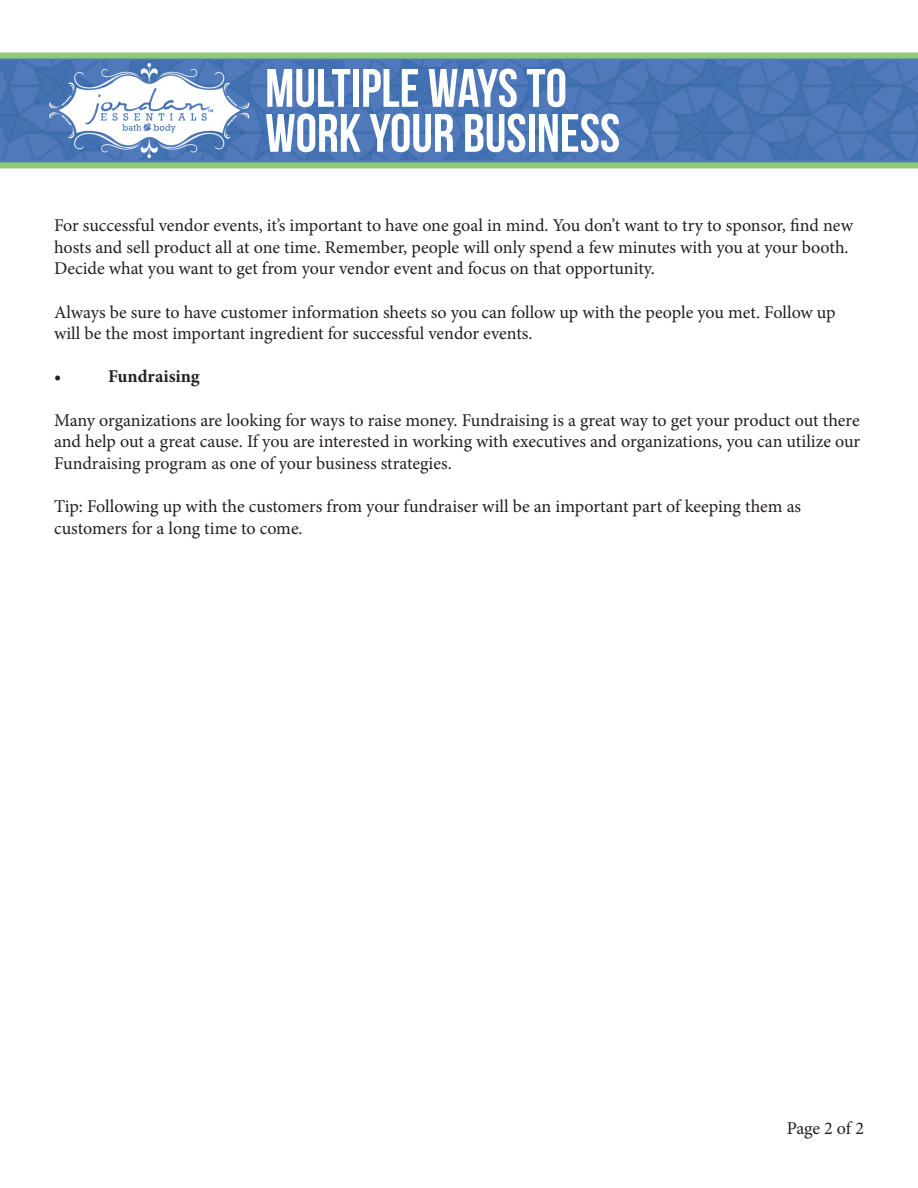
<style>
.page{position:relative;width:918px;height:1188px;background:#fff}
.page>*{position:absolute;margin:0;border:0;box-sizing:border-box;transform-origin:0 0}
.t1{font:54px "Bebas Neue";color:#fff}
.t2{font:18px/21.6px "Minion Pro";letter-spacing:-.005em;color:#231f20}
.t3{font:700 18px "Minion Pro";color:#231f20}
</style>
<div class="page">
<svg style="left:0;top:52px;width:918px;height:116px;background:#7fb48b"></svg>
<img style="left:0;top:61px;width:918px;height:98px">
<img style="left:42px;top:57px;width:214px;height:106px">
<p class="t1" style="left:265px;top:59px;width:303px">MULTIPLE WAYS TO</p>
<p class="t1" style="left:265px;top:104px;width:356px">WORK YOUR BUSINESS</p>
<p class="t2" style="left:54px;top:215px;width:801px">For successful vendor events, it’s important to have one goal in mind. You don’t want to try to sponsor, find new hosts and sell product all at one time. Remember, people will only spend a few minutes with you at your booth.<br>Decide what you want to get from your vendor event and focus on that opportunity.</p>
<p class="t2" style="left:54px;top:301px;width:783px">Always be sure to have customer information sheets so you can follow up with the people you met. Follow up will be the most important ingredient for successful vendor events.</p>
<p class="t3" style="left:54px;top:364px;width:9px">•</p>
<p class="t3" style="left:108px;top:364px;width:93px">Fundraising</p>
<p class="t2" style="left:54px;top:409px;width:808px;text-align:justify">Many organizations are looking for ways to raise money. Fundraising is a great way to get your product out there and help out a great cause. If you are interested in working with executives and organizations, you can utilize our Fundraising program as one of your business strategies.</p>
<p class="t2" style="left:54px;top:496px;width:749px">Tip: Following up with the customers from your fundraiser will be an important part of keeping them as customers for a long time to come.</p>
<p class="t2" style="left:787px;top:1118px;width:79px">Page 2 of 2</p>
</div>
